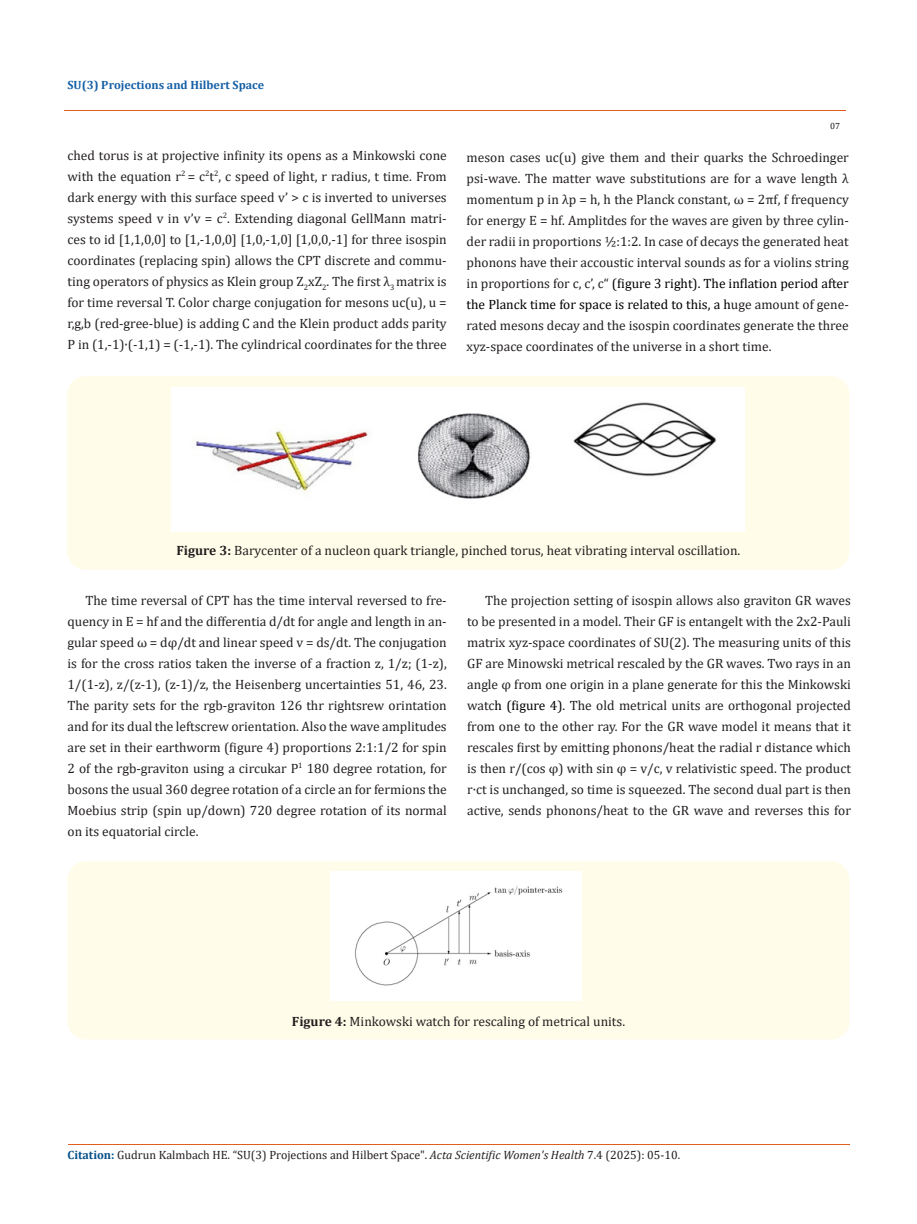
<style>
.page{position:relative;width:917px;height:1224px;background:#fff}
.page>*{position:absolute;margin:0;border:0;box-sizing:border-box;transform-origin:0 0}
.t1{font:13.5px/21px "Cambria";color:#231f20;text-align:justify}
.t2{font:12px "Cambria";color:#231f20}
.t3{font:700 12px "Cambria";color:#1560a6}
.t4{font:9px "Cambria";color:#231f20}
.s1{color:#000}
.s2{font-weight:700}
.s3{font-weight:700;color:#035089}
.s4{font-style:italic}
</style>
<div class="page">
<hr style="left:64px;top:110px;width:782px;height:1px;background:#e05d1a">
<div style="left:67px;top:376px;width:782px;height:194px;background:#fffde9;border-radius:18px"></div>
<img style="left:172px;top:388px;width:572px;height:143px">
<div style="left:67px;top:861px;width:782px;height:179px;background:#fffde9;border-radius:18px"></div>
<div style="left:331px;top:872px;width:250px;height:129px;background:#fff"></div>
<hr style="left:68px;top:1145px;width:781px;height:1px;background:#e05d1a">
<p class="t3" style="left:67px;top:76px;width:198px">SU(3) Projections and Hilbert Space</p>
<p class="t4" style="left:830px;top:120px;width:11px">07</p>
<p class="t1" style="left:67px;top:145px;width:381px">ched torus is at projective infinity its opens as a Minkowski cone with the equation r<sup>2</sup> = c<sup>2</sup>t<sup>2</sup>, c speed of light, r radius, t time. From dark energy with this surface speed v’ &gt; c is inverted to universes systems speed v in v’v = c<sup>2</sup>. Extending diagonal GellMann matri&shy;ces to id [1,1,0,0] to [1,-1,0,0] [1,0,-1,0] [1,0,0,-1] for three isospin coordinates (replacing spin) allows the CPT discrete and commu&shy;ting operators of physics as Klein group Z<sub>2</sub>xZ<sub>2</sub>. The first λ<sub>3</sub> matrix is for time reversal T. Color charge conjugation for mesons uc(u), u = r,g,b (red-gree-blue) is adding C and the Klein product adds parity P in (1,-1)∙(-1,1) = (-1,-1). The cylindrical coordinates for the three</p>
<p class="t1" style="left:466px;top:147px;width:384px">meson cases uc(u) give them and their quarks the Schroedinger psi-wave. The matter wave substitutions are for a wave length λ momentum p in λp = h, h the Planck constant, ω = 2πf, f frequency for energy E = hf. Amplitdes for the waves are given by three cylin&shy;der radii in proportions ½:1:2. In case of decays the generated heat phonons have their accoustic interval sounds as for a violins string in proportions for c, c’, c“ <span class="s1">(figure 3 right). The inflation period after the Planck time for space is related to this, a h</span>uge amount of gene&shy;rated mesons decay and the isospin coordinates generate the three xyz-space coordinates of the universe in a short time.</p>
<p class="t1" style="left:176px;top:540px;width:565px"><span class="s2">Figure 3:</span> Barycenter of a nucleon quark triangle, pinched torus, heat vibrating interval oscillation.</p>
<p class="t1" style="left:67px;top:589px;width:381px;text-indent:18px">The time reversal of CPT has the time interval reversed to fre&shy;quency in E = hf and the differentia d/dt for angle and length in an&shy;gular speed ω = dφ/dt and linear speed v = ds/dt. The conjugation is for the cross ratios taken the inverse of a fraction z, 1/z; (1-z), 1/(1-z), z/(z-1), (z-1)/z, the Heisenberg uncertainties 51, 46, 23.<br>The parity sets for the rgb-graviton 126 thr rightsrew orintation and for its dual the leftscrew orientation. Also the wave amplitudes are set in their earthworm (figure 4) proportions 2:1:1/2 for spin 2 of the rgb-graviton using a circukar P<sup>1</sup> 180 degree rotation, for bosons the usual 360 degree rotation of a circle an for fermions the Moebius strip (spin up/down) 720 degree rotation of its normal on its equatorial circle.</p>
<p class="t1" style="left:467px;top:589px;width:385px;text-indent:18px">The projection setting of isospin allows also graviton GR waves to be presented in a model. Their GF is entangelt with the 2x2-Pauli matrix xyz-space coordinates of SU(2). The measuring units of this GF are Minowski metrical rescaled by the GR waves. Two rays in an angle φ from one origin in a plane generate for this the Minkowski watc<span class="s1">h (figure 4)</span>. The old metrical units are orthogonal projected from one to the other ray. For the GR wave model it means that it rescales first by emitting phonons/heat the radial r distance which is then r/(cos φ) with sin φ = v/c, v relativistic speed. The product r∙ct is unchanged, so time is squeezed. The second dual part is then active, sends phonons/heat to the GR wave and reverses this for</p>
<p class="t1" style="left:292px;top:1011px;width:335px"><span class="s2">Figure 4:</span> Minkowski watch for rescaling of metrical units.</p>
<p class="t2" style="left:67px;top:1148px;width:614px"><span class="s3">Citation:</span> Gudrun Kalmbach HE. “SU(3) Projections and Hilbert Space". <span class="s4">Acta Scientific Women's Health</span> 7.4 (2025): 05-10.</p>
</div>
